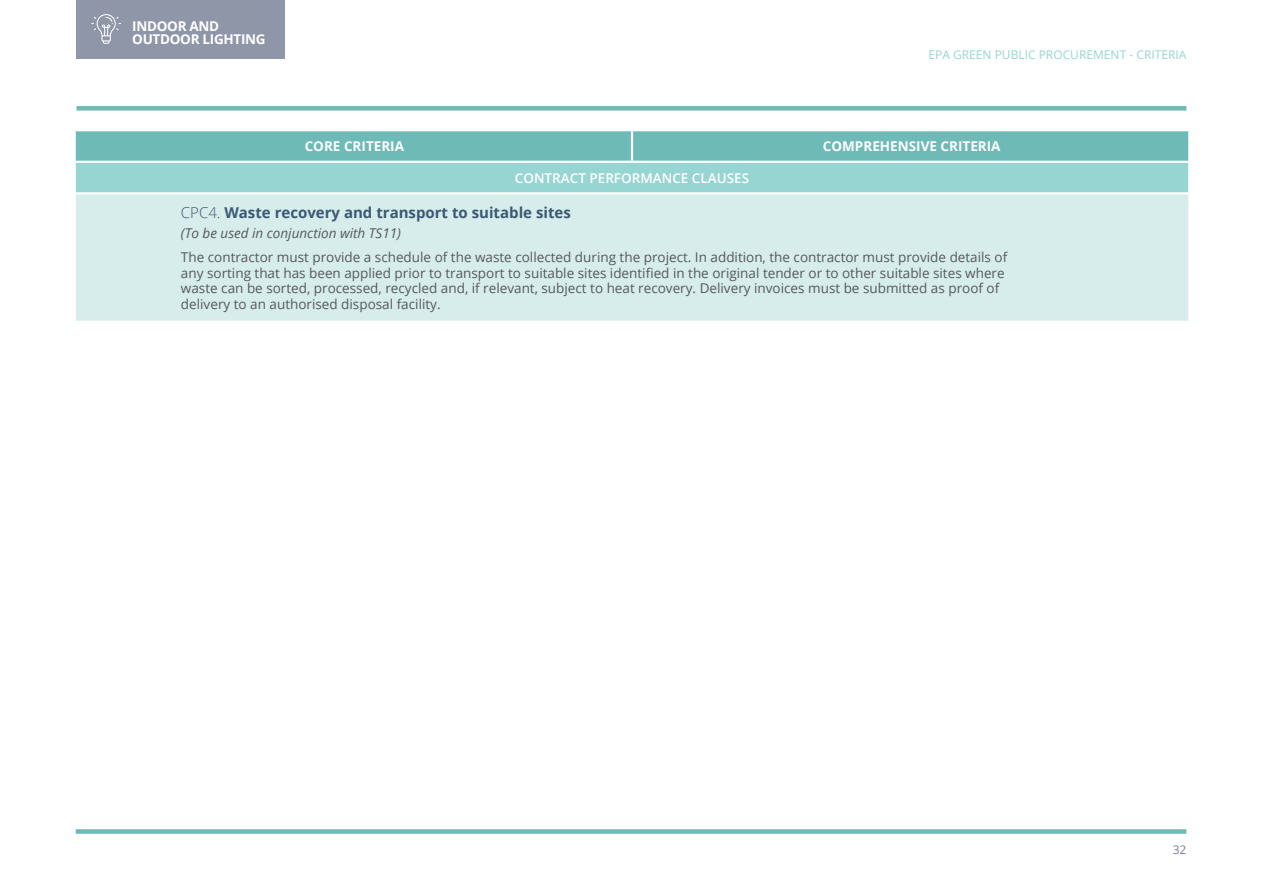
<style>
.page{position:relative;width:1263px;height:893px;background:#fff}
.page>*{position:absolute;margin:0;border:0;box-sizing:border-box;transform-origin:0 0}
.t1{font:700 15px "Open Sans";color:#3d5873}
.Table_Text{font:13.5px/15.8px "Open Sans";color:#57585a}
.Table_White_Heading{font:700 13.5px "Open Sans";color:#fff}
.Table_Text-2{font:italic 13.5px "Open Sans";color:#57585a}
.Table_White_Subheadi{font:600 13.5px "Open Sans";color:#fff}
.Table_White_Heading-2{font:700 13.5px/13.5px "Open Sans";letter-spacing:-.02em;color:#fff}
.t2{font:12px "Open Sans";color:#96d5d2}
.t3{font:12px "Open Sans";color:#747e94}
.s1{font-weight:300}
</style>
<div class="page">
<div style="left:76px;top:829px;width:1110px;height:5px;background:#6ebab7"></div>
<div style="left:77px;top:106px;width:1109px;height:5px;background:#6ebab7"></div>
<div style="left:77px;top:0;width:208px;height:59px;background:#8f96a8"></div>
<svg style="left:91px;top:14px;width:30px;height:30px"></svg>
<div style="left:76px;top:131px;width:1112px;height:30px;background:#6ebab7"></div>
<div style="left:75px;top:162px;width:1114px;height:31px;background:#96d5d2"></div>
<div style="left:75px;top:193px;width:1114px;height:129px;background:#d6edec"></div>
<hr style="left:631px;top:131px;width:2px;height:30px;background:#fff">
<hr style="left:74px;top:161px;width:558px;height:2px;background:#fff">
<hr style="left:632px;top:161px;width:558px;height:2px;background:#fff">
<hr style="left:74px;top:163px;width:2px;height:29px;background:#fff">
<hr style="left:1188px;top:163px;width:2px;height:29px;background:#fff">
<hr style="left:74px;top:192px;width:558px;height:2px;background:#fff">
<hr style="left:74px;top:194px;width:2px;height:127px;background:#fff">
<hr style="left:632px;top:192px;width:558px;height:2px;background:#fff">
<hr style="left:1188px;top:194px;width:2px;height:127px;background:#fff">
<hr style="left:74px;top:321px;width:558px;height:2px;background:#fff">
<hr style="left:632px;top:321px;width:558px;height:2px;background:#fff">
<p class="Table_White_Heading-2" style="left:132px;top:19px;width:135px">INDOOR AND<br>OUTDOOR LIGHTING</p>
<p class="t2" style="left:928px;top:47px;width:259px">EPA GREEN PUBLIC PROCUREMENT - CRITERIA</p>
<p class="Table_White_Heading" style="left:305px;top:137px;width:101px">CORE CRITERIA</p>
<p class="Table_White_Heading" style="left:823px;top:137px;width:179px">COMPREHENSIVE CRITERIA</p>
<p class="Table_White_Subheadi" style="left:515px;top:169px;width:236px">CONTRACT PERFORMANCE CLAUSES</p>
<p class="t1" style="left:181px;top:202px;width:391px"><span class="s1">CPC4.</span> Waste recovery and transport to suitable sites</p>
<p class="Table_Text-2" style="left:181px;top:223px;width:222px">(To be used in conjunction with TS11)</p>
<p class="Table_Text" style="left:181px;top:249px;width:828px">The contractor must provide a schedule of the waste collected during the project. In addition, the contractor must provide details of any sorting that has been applied prior to transport to suitable sites identified in the original tender or to other suitable sites where waste can be sorted, processed, recycled and, if relevant, subject to heat recovery. Delivery invoices must be submitted as proof of delivery to an authorised disposal facility.</p>
<p class="t3" style="left:1173px;top:841px;width:15px">32</p>
</div>
